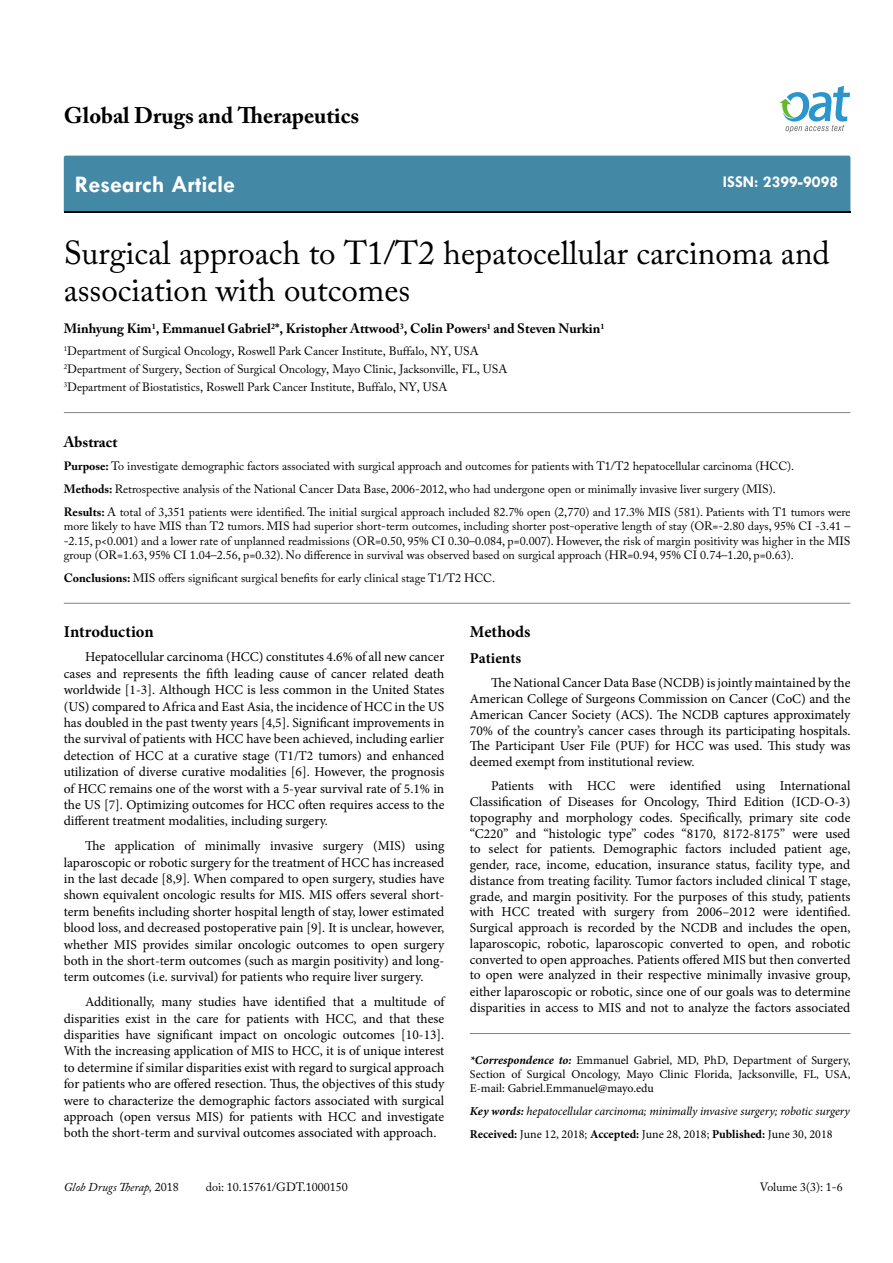
<style>
.page{position:relative;width:893px;height:1263px;background:#fff}
.page>*{position:absolute;margin:0;border:0;box-sizing:border-box;transform-origin:0 0}
.t1{font:33px/37.5px "Adobe Caslon Pro";color:#000}
.t2{font:700 24px "Tw Cen";color:#fff}
.t3{font:700 22.5px "Adobe Caslon Pro";color:#000}
.t4{font:700 16.5px "Minion Pro";color:#000}
.t5{font:700 16.5px "Tw Cen";color:#fff}
.t6{font:700 15px "Minion Pro";color:#000}
.t7{font:700 15px "Adobe Caslon Pro";color:#000}
.t8{font:13.5px/16.4px "Minion Pro";color:#000;text-align:justify}
.t9{font:700 13.5px "Adobe Caslon Pro";color:#000}
.t10{font:12px/18px "Adobe Caslon Pro";color:#000}
.t11{font:12px/14.4px "Minion Pro";color:#000;text-align:justify}
.t12{font:italic 12px/23px "Minion Pro";letter-spacing:-.01em;color:#000}
.t13{font:italic 12px "Adobe Caslon Pro";color:#000}
.s1{font-weight:700}
.s2{font-weight:700;font-style:italic}
.s3{font-weight:700;font-style:normal}
.s4{font-style:normal}
</style>
<div class="page">
<div style="left:64px;top:156px;width:786px;height:56px;background:#4389a5"></div>
<svg style="left:779px;top:86px;width:71px;height:47px"></svg>
<hr style="left:470px;top:1033px;width:380px;height:1px;background:#808285">
<hr style="left:64px;top:412px;width:786px;height:1px;background:#808285">
<hr style="left:64px;top:603px;width:786px;height:1px;background:#808285">
<h3 class="t3" style="left:64px;top:102px;width:297px">Global Drugs and Therapeutics</h3>
<h2 class="t2" style="left:75px;top:170px;width:162px">Research Article</h2>
<p class="t5" style="left:723px;top:172px;width:117px">ISSN: 2399-9098</p>
<h1 class="t1" style="left:64px;top:233px;width:767px">Surgical approach to T1/T2 hepatocellular carcinoma and association with outcomes</h1>
<p class="t9" style="left:64px;top:320px;width:542px">Minhyung Kim<sup>1</sup>, Emmanuel Gabriel<sup>2</sup>*, Kristopher Attwood<sup>3</sup>, Colin Powers<sup>1</sup> and Steven Nurkin<sup>1</sup></p>
<p class="t10" style="left:64px;top:342px;width:445px"><sup>1</sup>Department of Surgical Oncology, Roswell Park Cancer Institute, Buffalo, NY, USA<br><sup>2</sup>Department of Surgery, Section of Surgical Oncology, Mayo Clinic, Jacksonville, FL, USA<br><sup>3</sup>Department of Biostatistics, Roswell Park Cancer Institute, Buffalo, NY, USA</p>
<p class="t7" style="left:64px;top:433px;width:55px">Abstract</p>
<p class="t10" style="left:64px;top:454px;width:788px;line-height:23px"><span class="s1">Purpose:</span> To investigate demographic factors associated with surgical approach and outcomes for patients with T1/T2 hepatocellular carcinoma (HCC).<br><span class="s1">Methods:</span> Retrospective analysis of the National Cancer Data Base, 2006-2012, who had undergone open or minimally invasive liver surgery (MIS).<br><span class="s1">Results:</span> A total of 3,351 patients were identified. The initial surgical approach included 82.7% open (2,770) and 17.3% MIS (581). Patients with T1 tumors were</p>
<p class="t10" style="left:64px;top:519px;width:788px;line-height:14.4px;text-align:justify">more likely to have MIS than T2 tumors. MIS had superior short-term outcomes, including shorter post-operative length of stay (OR=-2.80 days, 95% CI -3.41 – -2.15, p&lt;0.001) and a lower rate of unplanned readmissions (OR=0.50, 95% CI 0.30–0.084, p=0.007). However, the risk of margin positivity was higher in the MIS group (OR=1.63, 95% CI 1.04–2.56, p=0.32). No difference in survival was observed based on surgical approach (HR=0.94, 95% CI 0.74–1.20, p=0.63).</p>
<p class="t10" style="left:64px;top:569px;width:433px"><span class="s1">Conclusions:</span> MIS offers significant surgical benefits for early clinical stage T1/T2 HCC.</p>
<p class="t4" style="left:64px;top:620px;width:91px">Introduction</p>
<p class="t8" style="left:64px;top:649px;width:382px;text-indent:21px">Hepatocellular carcinoma (HCC) constitutes 4.6% of all new cancer cases and represents the fifth leading cause of cancer related death worldwide [1-3]. Although HCC is less common in the United States (US) compared to Africa and East Asia, the incidence of HCC in the US has doubled in the past twenty years [4,5]. Significant improvements in the survival of patients with HCC have been achieved, including earlier detection of HCC at a curative stage (T1/T2 tumors) and enhanced utilization of diverse curative modalities [6]. However, the prognosis of HCC remains one of the worst with a 5-year survival rate of 5.1% in the US [7]. Optimizing outcomes for HCC often requires access to the different treatment modalities, including surgery.</p>
<p class="t8" style="left:64px;top:838px;width:382px;text-indent:21px">The application of minimally invasive surgery (MIS) using laparoscopic or robotic surgery for the treatment of HCC has increased in the last decade [8,9]. When compared to open surgery, studies have shown equivalent oncologic results for MIS. MIS offers several short&shy;term benefits including shorter hospital length of stay, lower estimated blood loss, and decreased postoperative pain [9]. It is unclear, however, whether MIS provides similar oncologic outcomes to open surgery both in the short-term outcomes (such as margin positivity) and long&shy;term outcomes (i.e. survival) for patients who require liver surgery.</p>
<p class="t8" style="left:64px;top:994px;width:382px;text-indent:21px">Additionally, many studies have identified that a multitude of disparities exist in the care for patients with HCC, and that these disparities have significant impact on oncologic outcomes [10-13].<br>With the increasing application of MIS to HCC, it is of unique interest to determine if similar disparities exist with regard to surgical approach for patients who are offered resection. Thus, the objectives of this study were to characterize the demographic factors associated with surgical approach (open versus MIS) for patients with HCC and investigate both the short-term and survival outcomes associated with approach.</p>
<p class="t4" style="left:470px;top:620px;width:62px">Methods</p>
<p class="t6" style="left:470px;top:648px;width:53px">Patients</p>
<p class="t8" style="left:470px;top:675px;width:382px;line-height:15.8px;text-indent:21px">The National Cancer Data Base (NCDB) is jointly maintained by the American College of Surgeons Commission on Cancer (CoC) and the American Cancer Society (ACS). The NCDB captures approximately 70% of the country’s cancer cases through its participating hospitals.<br>The Participant User File (PUF) for HCC was used. This study was deemed exempt from institutional review.</p>
<p class="t8" style="left:470px;top:778px;width:382px;line-height:15.8px;text-indent:21px">Patients with HCC were identified using International Classification of Diseases for Oncology, Third Edition (ICD-O-3) topography and morphology codes. Specifically, primary site code “C220” and “histologic type” codes “8170, 8172-8175” were used to select for patients. Demographic factors included patient age, gender, race, income, education, insurance status, facility type, and distance from treating facility. Tumor factors included clinical T stage, grade, and margin positivity. For the purposes of this study, patients with HCC treated with surgery from 2006–2012 were identified.<br>Surgical approach is recorded by the NCDB and includes the open, laparoscopic, robotic, laparoscopic converted to open, and robotic converted to open approaches. Patients offered MIS but then converted to open were analyzed in their respective minimally invasive group, either laparoscopic or robotic, since one of our goals was to determine disparities in access to MIS and not to analyze the factors associated</p>
<p class="t11" style="left:470px;top:1052px;width:382px"><span class="s2">*Correspondence to:</span> Emmanuel Gabriel, MD, PhD, Department of Surgery, Section of Surgical Oncology, Mayo Clinic Florida, Jacksonville, FL, USA, E-mail: Gabriel.Emmanuel@mayo.edu</p>
<p class="t12" style="left:470px;top:1100px;width:381px"><span class="s1">Key words:</span> hepatocellular carcinoma; minimally invasive surgery; robotic surgery<br><span class="s3">Received:</span> <span class="s4">June 12, 2018;</span> <span class="s3">Accepted:</span> <span class="s4">June 28, 2018;</span> <span class="s3">Published:</span> <span class="s4">June 30, 2018</span></p>
<p class="t13" style="left:64px;top:1180px;width:116px">Glob Drugs Therap, <span class="s4">2018</span></p>
<p class="t10" style="left:206px;top:1178px;width:143px">doi: 10.15761/GDT.1000150</p>
<p class="t10" style="left:760px;top:1178px;width:84px">Volume 3(3): 1-6</p>
</div>
